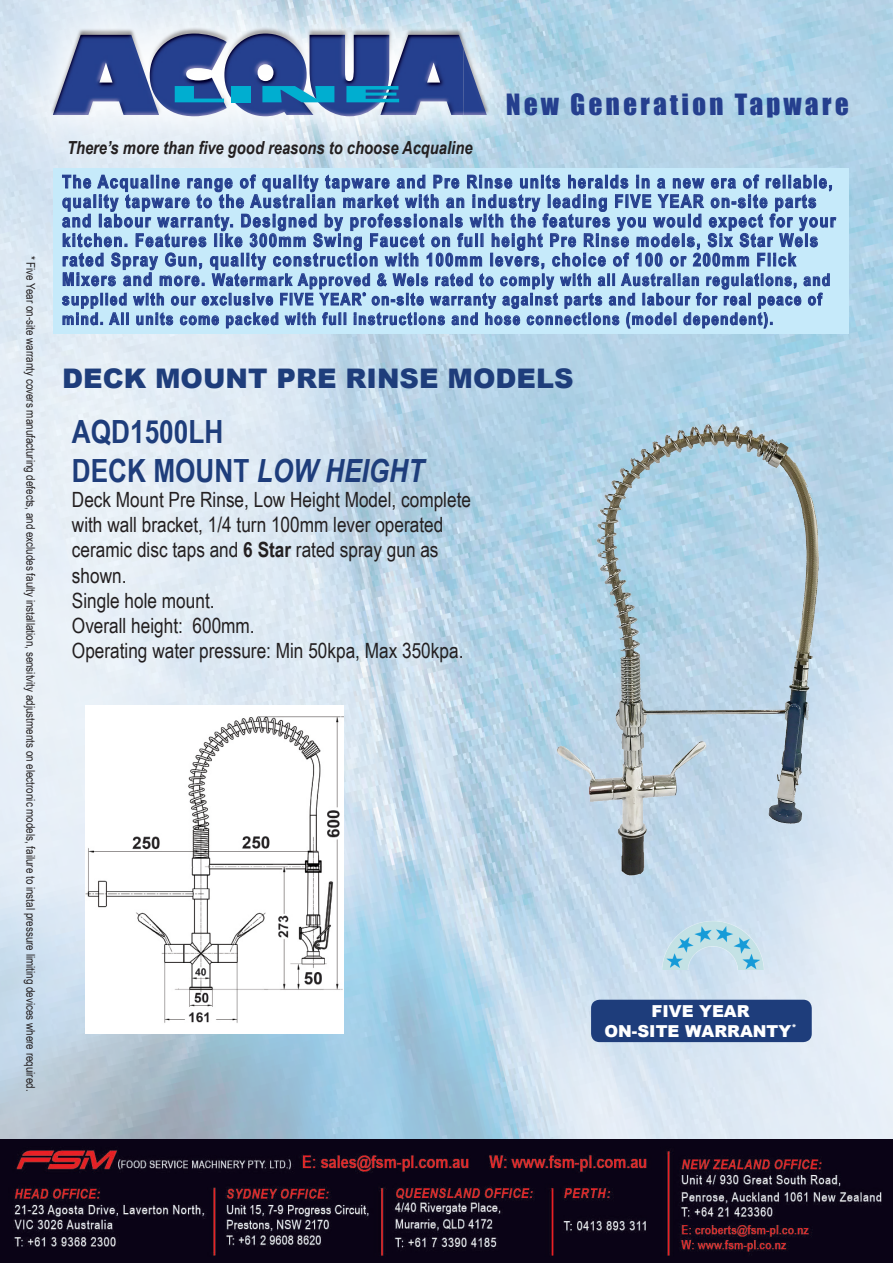
<style>
.page{position:relative;width:893px;height:1263px;background:#fff}
.page>*{position:absolute;margin:0;border:0;box-sizing:border-box;transform-origin:0 0}
.t1{font:700 31.95px/38.4px "Arial Narrow";color:#1e3d7b}
.t2{font:900 27px "Arial";color:#1e3d7b}
.t3{font:26.85px "Impact";color:#253f8e}
.t4{font:700 21.75px "Eurostile LT";color:#00aed0;scale:4.42 1}
.t5{font:21px/25.2px "Arial Narrow";color:#231f20}
.t6{font:700 18px/19.5px "Arial Narrow";letter-spacing:.08em;color:#253f8e}
.t7{font:italic 700 18px "Arial Narrow";color:#231f20}
.t8{font:700 16.5px/19.5px "Arial Narrow";letter-spacing:.08em;color:#253f8e}
.t9{font:900 16.5px/19.8px "Arial";color:#fff;text-align:center}
.t10{font:12px "Arial Narrow";color:#231f20}
.s1{font-size:18px}
.s2{font-style:italic}
.s3{font-weight:700}
</style>
<div class="page">
<img style="left:0;top:0;width:893px;height:1140px">
<div style="left:54px;top:169px;width:795px;height:165px;background:#c6eafa"></div>
<svg style="left:62px;top:175px;width:774px;height:153px"></svg>
<svg style="left:7px;top:0;width:525px;height:163px;background:#d1e2ee"></svg>
<img style="left:313px;top:35px;width:76px;height:81px">
<img style="left:227px;top:34px;width:86px;height:82px">
<img style="left:150px;top:34px;width:77px;height:82px">
<img style="left:464px;top:48px;width:23px;height:67px">
<img style="left:380px;top:35px;width:84px;height:80px">
<img style="left:53px;top:35px;width:106px;height:80px">
<img style="left:0;top:1140px;width:893px;height:123px">
<img style="left:473px;top:406px;width:377px;height:526px">
<img style="left:661px;top:918px;width:105px;height:51px">
<div style="left:591px;top:1000px;width:221px;height:42px;background:#1e3d7b;border-radius:9px"></div>
<div style="left:85px;top:706px;width:259px;height:328px;background:#fff"></div>
<img style="left:86px;top:716px;width:258px;height:307px">
<p class="t10" style="left:39px;top:256px;width:837px;rotate:90deg">* Five Year on-site warranty covers manufacturing defects, and excludes faulty installation, sensitvity adjustments on electronic models, failure to instal pressure limiting devices where required.</p>
<p class="t4" style="left:169px;top:81px;width:55px">LINE</p>
<h3 class="t3" style="left:506px;top:84px;width:345px">New Generation Tapware</h3>
<p class="t7" style="left:67px;top:134px;width:407px">There’s more than five good reasons to choose Acqualine</p>
<p class="t6" style="left:62px;top:171px;width:775px">The Acqualine range of quality tapware and Pre Rinse units heralds in a new era of reliable, quality tapware to the Australian market with an industry leading FIVE YEAR on-site parts and labour warranty. Designed by professionals with the features you would expect for your kitchen. Features like 300mm Swing Faucet on full height Pre Rinse models, Six Star Wels rated Spray Gun, quality construction with 100mm levers, choice of 100 or 200mm Flick</p>
<p class="t8" style="left:62px;top:269px;width:769px"><span class="s1">Mixers and more.</span> Watermark Approved &amp; Wels rated to comply with all Australian regulations, and supplied with our exclusive FIVE YEAR<sup>*</sup> on-site warranty against parts and labour for real peace of mind. All units come packed with full instructions and hose connections (model dependent).</p>
<p class="t2" style="left:62px;top:359px;width:513px">DECK MOUNT PRE RINSE MODELS</p>
<p class="t1" style="left:72px;top:411px;width:354px">AQD1500LH<br>DECK MOUNT <span class="s2">LOW HEIGHT</span></p>
<p class="t5" style="left:72px;top:486px;width:401px">Deck Mount Pre Rinse, Low Height Model, complete with wall bracket, 1/4 turn 100mm lever operated ceramic disc taps and <span class="s3">6 Star</span> rated spray gun as shown.<br>Single hole mount.<br>Overall height: 600mm.<br>Operating water pressure: Min 50kpa, Max 350kpa.</p>
<p class="t9" style="left:604px;top:1000px;width:194px">FIVE YEAR<br>ON-SITE WARRANTY<sup>*</sup></p>
</div>
